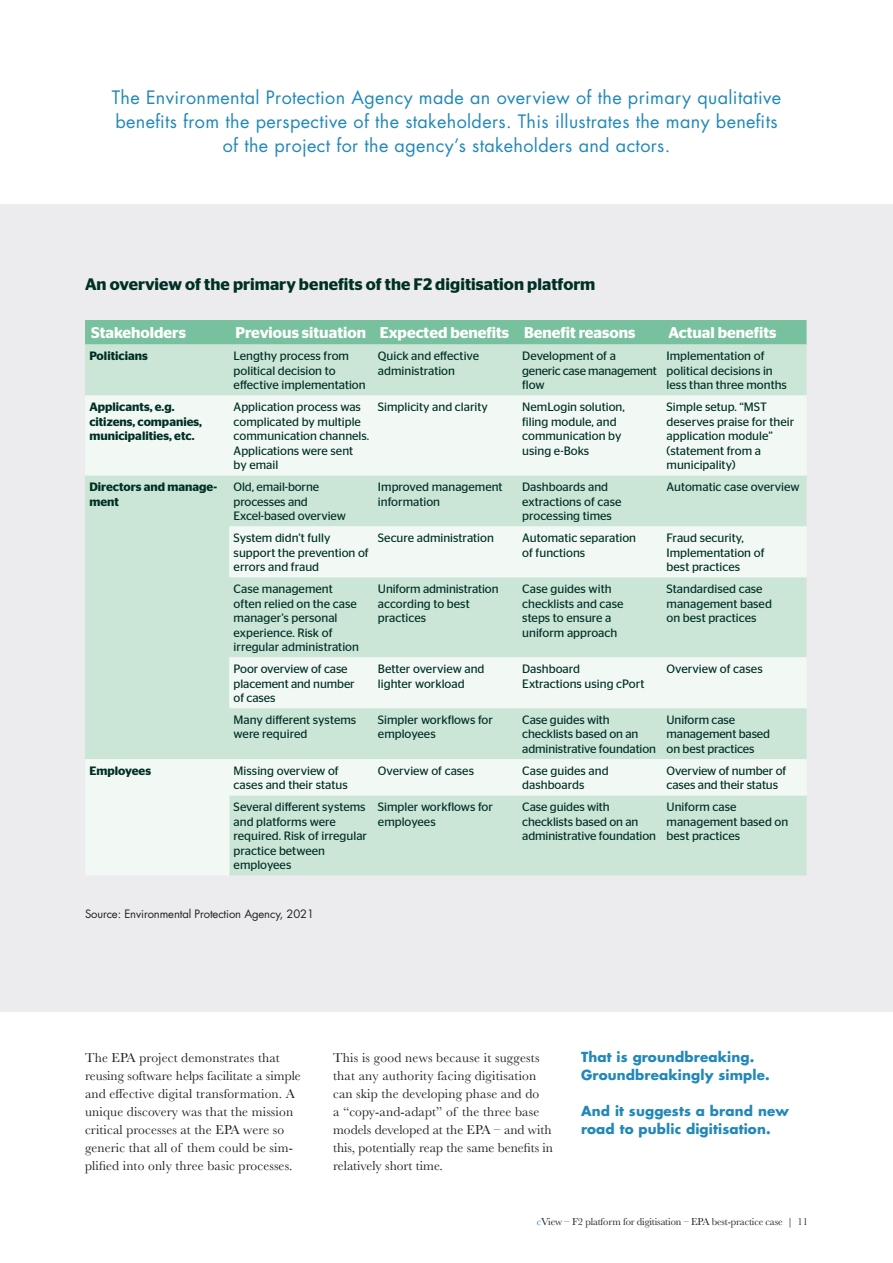
<style>
.page{position:relative;width:893px;height:1263px;background:#fff}
.page>*{position:absolute;margin:0;border:0;box-sizing:border-box;transform-origin:0 0}
.t1{font:18px/24px "Futura Std";letter-spacing:.02em;color:#2188b9;text-align:center}
.t2{font:600 16.65px "Stag Sans";letter-spacing:.005em;color:#003025}
.t3{font:600 15.6px "Stag Sans";color:#fff}
.t4{font:13.5px/18px "Baskerville";letter-spacing:.01em;color:#231f20}
.t5{font:700 13.5px/18px "Futura Std";letter-spacing:.01em;color:#2188b9}
.t6{font:12.15px/14.5px "Stag Sans";color:#003025}
.t7{font:600 12.15px/14.5px "Stag Sans";color:#003025}
.t8{font:12.15px/14.5px "Stag Sans";letter-spacing:-.02em;color:#003025}
.t9{font:11.25px "Futura Std";letter-spacing:-.01em;color:#231f20}
.t10{font:10.5px "Baskerville";letter-spacing:-.015em;color:#231f20}
.s1{color:#2188b9}
</style>
<div class="page">
<div style="left:0;top:204px;width:893px;height:808px;background:#ececee"></div>
<div style="left:85px;top:320px;width:722px;height:25px;background:#78c19e"></div>
<div style="left:85px;top:345px;width:722px;height:50px;background:#cbe5d7"></div>
<svg style="left:85px;top:396px;width:722px;height:479px;fill:#cbe5d7"></svg>
<p class="t1" style="left:112px;top:86px;width:671px">The Environmental Protection Agency made an overview of the primary qualitative benefits from the perspective of the stakeholders. This illustrates the many benefits of the project for the agency’s stakeholders and actors.</p>
<p class="t2" style="left:85px;top:274px;width:512px">An overview of the primary benefits of the F2 digitisation platform</p>
<p class="t3" style="left:91px;top:324px;width:97px">Stakeholders</p>
<p class="t3" style="left:235px;top:324px;width:132px">Previous situation</p>
<p class="t3" style="left:380px;top:324px;width:131px">Expected benefits</p>
<p class="t3" style="left:524px;top:324px;width:113px">Benefit reasons</p>
<p class="t3" style="left:668px;top:324px;width:110px">Actual benefits</p>
<p class="t7" style="left:89px;top:349px;width:60px">Politicians</p>
<p class="t6" style="left:234px;top:349px;width:134px">Lengthy process from political decision to effective implementation</p>
<p class="t6" style="left:378px;top:349px;width:103px">Quick and effective administration</p>
<p class="t8" style="left:522px;top:349px;width:136px">Development of a generic case management flow</p>
<p class="t6" style="left:667px;top:349px;width:122px">Implementation of political decisions in less than three months</p>
<p class="t7" style="left:89px;top:400px;width:114px">Applicants, e.g. citizens, companies, municipalities, etc.</p>
<p class="t6" style="left:234px;top:400px;width:137px">Application process was complicated by multiple communication channels.<br>Applications were sent by email</p>
<p class="t6" style="left:378px;top:400px;width:111px">Simplicity and clarity</p>
<p class="t6" style="left:522px;top:400px;width:104px">NemLogin solution, filing module, and communication by using e-Boks</p>
<p class="t6" style="left:667px;top:400px;width:129px">Simple setup. “MST deserves praise for their application module” (statement from a municipality)</p>
<p class="t7" style="left:89px;top:480px;width:129px">Directors and manage&shy;ment</p>
<p class="t6" style="left:234px;top:480px;width:114px">Old, email-borne processes and<br>Excel-based overview</p>
<p class="t6" style="left:378px;top:480px;width:126px">Improved management information</p>
<p class="t6" style="left:522px;top:480px;width:101px">Dashboards and extractions of case processing times</p>
<p class="t6" style="left:667px;top:480px;width:135px">Automatic case overview</p>
<p class="t6" style="left:234px;top:530px;width:137px">System didn’t fully support the prevention of errors and fraud</p>
<p class="t6" style="left:378px;top:530px;width:117px">Secure administration</p>
<p class="t6" style="left:522px;top:530px;width:115px">Automatic separation of functions</p>
<p class="t6" style="left:667px;top:530px;width:99px">Fraud security,<br>Implementation of</p>
<p class="t6" style="left:667px;top:560px;width:75px">best practices</p>
<p class="t6" style="left:234px;top:581px;width:127px">Case management often relied on the case manager’s personal experience. Risk of irregular administration</p>
<p class="t6" style="left:378px;top:581px;width:122px">Uniform administration according to best practices</p>
<p class="t6" style="left:522px;top:581px;width:103px">Case guides with checklists and case steps to ensure a uniform approach</p>
<p class="t6" style="left:667px;top:581px;width:107px">Standardised case management based on best practices</p>
<p class="t6" style="left:234px;top:661px;width:123px">Poor overview of case placement and number of cases</p>
<p class="t6" style="left:378px;top:661px;width:108px">Better overview and lighter workload</p>
<p class="t6" style="left:522px;top:661px;width:59px">Dashboard</p>
<p class="t6" style="left:667px;top:661px;width:98px">Overview of cases</p>
<p class="t6" style="left:522px;top:676px;width:124px">Extractions using cPort</p>
<p class="t6" style="left:234px;top:712px;width:124px">Many different systems were required</p>
<p class="t6" style="left:378px;top:712px;width:117px">Simpler workflows for employees</p>
<p class="t6" style="left:522px;top:712px;width:135px">Case guides with checklists based on an administrative foundation</p>
<p class="t6" style="left:667px;top:712px;width:105px">Uniform case management based on best practices</p>
<p class="t7" style="left:89px;top:763px;width:63px">Employees</p>
<p class="t6" style="left:234px;top:763px;width:116px">Missing overview of cases and their status</p>
<p class="t6" style="left:378px;top:763px;width:98px">Overview of cases</p>
<p class="t6" style="left:522px;top:763px;width:88px">Case guides and dashboards</p>
<p class="t6" style="left:667px;top:763px;width:121px">Overview of number of cases and their status</p>
<p class="t6" style="left:234px;top:800px;width:135px">Several different systems and platforms were required. Risk of irregular practice between employees</p>
<p class="t6" style="left:378px;top:800px;width:117px">Simpler workflows for employees</p>
<p class="t6" style="left:522px;top:800px;width:135px">Case guides with checklists based on an administrative foundation</p>
<p class="t6" style="left:667px;top:800px;width:123px">Uniform case management based on best practices</p>
<p class="t9" style="left:85px;top:907px;width:230px">Source: Environmental Protection Agency, 2021</p>
<p class="t4" style="left:85px;top:1049px;width:217px">The EPA project demonstrates that reusing software helps facilitate a simple and effective digital transformation. A unique discovery was that the mission critical processes at the EPA were so generic that all of them could be sim&shy;plified into only three basic processes.</p>
<p class="t4" style="left:333px;top:1049px;width:222px">This is good news because it suggests that any authority facing digitisation can skip the developing phase and do<br>a “copy-and-adapt” of the three base models developed at the EPA – and with this, potentially reap the same benefits in relatively short time.</p>
<p class="t5" style="left:581px;top:1048px;width:190px">That is groundbreaking.<br>Groundbreakingly simple.</p>
<p class="t5" style="left:581px;top:1102px;width:209px">And it suggests a brand new road to public digitisation.</p>
<p class="t10" style="left:537px;top:1214px;width:273px"><span class="s1">c</span>View – F2 platform for digitisation – EPA best-practice case | 11</p>
</div>
